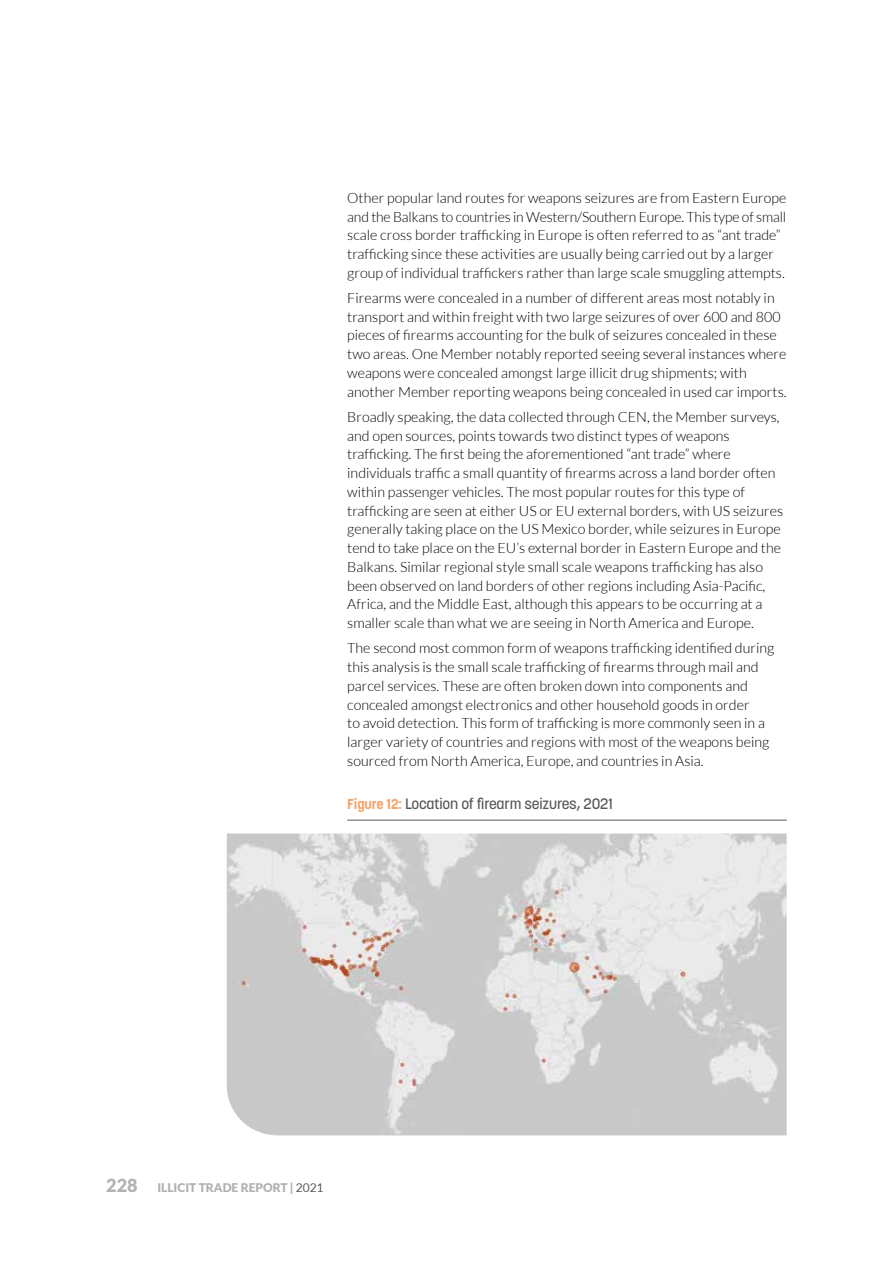
<style>
.page{position:relative;width:893px;height:1263px;background:#fff}
.page>*{position:absolute;margin:0;border:0;box-sizing:border-box;transform-origin:0 0}
.t1{font:500 15px "Korolev";letter-spacing:-.01em;color:#575756}
.t2{font:300 14.25px/18.8px "Lato";color:#000}
.t3{font:900 12px "Lato";color:#b3b2b2}
.s1{font-weight:700;font-size:14.25px;color:#f5a468}
.s2{font-size:18px}
.s3{font-weight:400;color:#575756}
</style>
<div class="page">
<hr style="left:347px;top:820px;width:440px;height:1px;background:#575756">
<img style="left:227px;top:833px;width:560px;height:302px">
<p class="t2" style="left:347px;top:188px;width:441px">Other popular land routes for weapons seizures are from Eastern Europe and the Balkans to countries in Western/Southern Europe. This type of small scale cross border trafficking in Europe is often referred to as “ant trade” trafficking since these activities are usually being carried out by a larger group of individual traffickers rather than large scale smuggling attempts.</p>
<p class="t2" style="left:347px;top:289px;width:441px">Firearms were concealed in a number of different areas most notably in transport and within freight with two large seizures of over 600 and 800 pieces of firearms accounting for the bulk of seizures concealed in these two areas. One Member notably reported seeing several instances where weapons were concealed amongst large illicit drug shipments; with another Member reporting weapons being concealed in used car imports.</p>
<p class="t2" style="left:347px;top:407px;width:437px">Broadly speaking, the data collected through CEN, the Member surveys, and open sources, points towards two distinct types of weapons trafficking. The first being the aforementioned “ant trade” where individuals traffic a small quantity of firearms across a land border often within passenger vehicles. The most popular routes for this type of trafficking are seen at either US or EU external borders, with US seizures generally taking place on the US Mexico border, while seizures in Europe tend to take place on the EU’s external border in Eastern Europe and the Balkans. Similar regional style small scale weapons trafficking has also been observed on land borders of other regions including Asia-Pacific, Africa, and the Middle East, although this appears to be occurring at a smaller scale than what we are seeing in North America and Europe.</p>
<p class="t2" style="left:347px;top:639px;width:429px">The second most common form of weapons trafficking identified during this analysis is the small scale trafficking of firearms through mail and parcel services. These are often broken down into components and concealed amongst electronics and other household goods in order<br>to avoid detection. This form of trafficking is more commonly seen in a larger variety of countries and regions with most of the weapons being sourced from North America, Europe, and countries in Asia.</p>
<p class="t1" style="left:347px;top:794px;width:267px"><span class="s1">Figure 12:</span> Location of firearm seizures, 2021</p>
<p class="t3" style="left:106px;top:1181px;width:219px"><span class="s2">228</span> ILLICIT TRADE REPORT | <span class="s3">2021</span></p>
</div>
